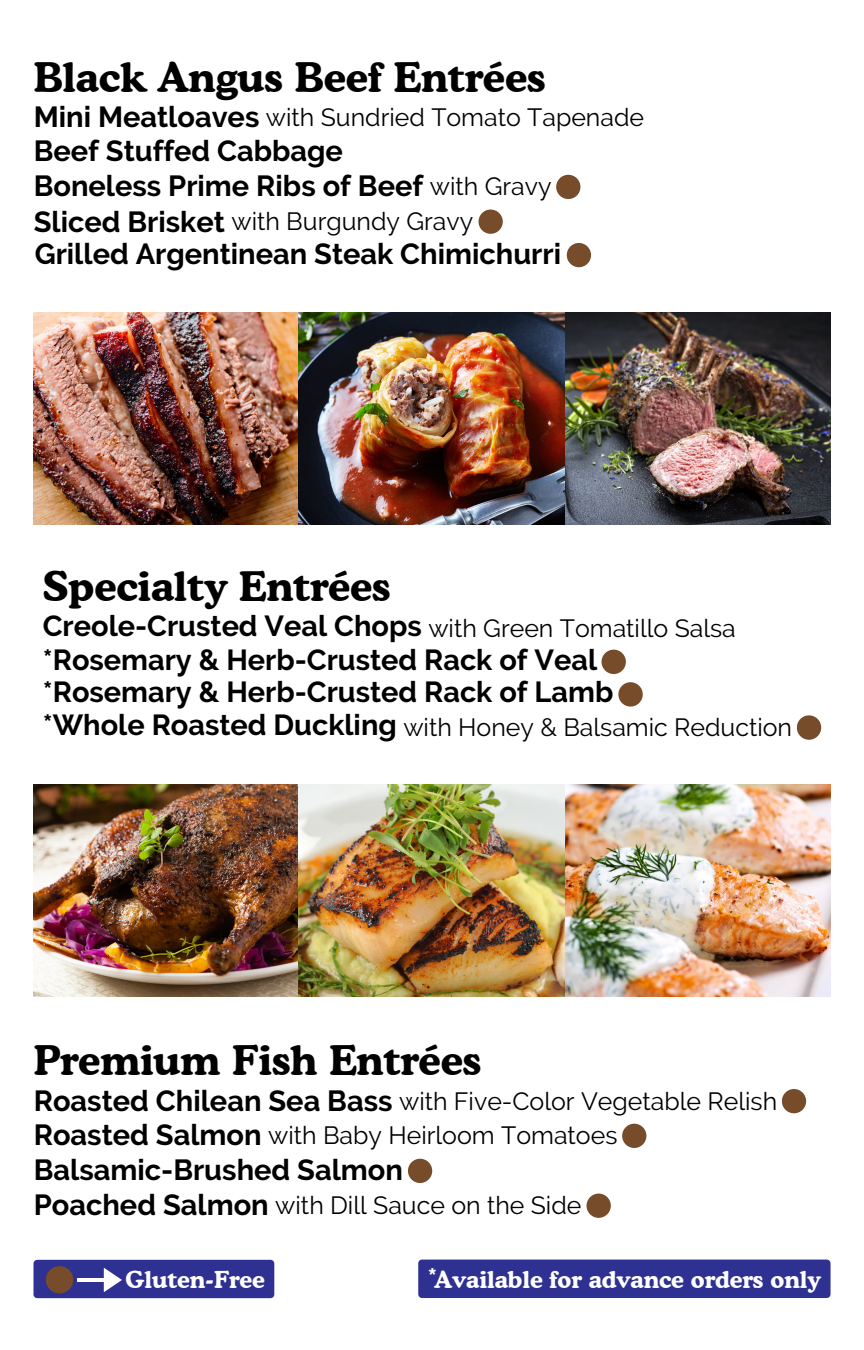
<style>
.page{position:relative;width:864px;height:1350px;background:#fff}
.page>*{position:absolute;margin:0;border:0;box-sizing:border-box;transform-origin:0 0}
.t1{font:700 40.73px "Cooper Lt BTW05";color:#000}
.t2{font:700 40.5px "Cooper Lt BTW05";color:#000}
.t3{font:700 29.03px/33.1px "Raleway";color:#000}
.t4{font:24.97px/34.6px "Raleway";color:#000}
.t5{font:700 23.4px "Cooper Lt BTW05";color:#fff}
.t6{font:700 23.18px "Cooper Lt BTW05";color:#fff}
.s1{font-weight:700;font-size:29.03px}
.s2{font-family:"Raleway";font-size:29.03px}
</style>
<div class="page">
<div style="left:602px;top:650px;width:24px;height:24px;background:#764c2a;border-radius:50%"></div>
<div style="left:618px;top:682px;width:25px;height:25px;background:#764c2a;border-radius:50%"></div>
<div style="left:797px;top:715px;width:24px;height:25px;background:#764c2a;border-radius:50%"></div>
<div style="left:556px;top:175px;width:24px;height:24px;background:#764c2a;border-radius:50%"></div>
<div style="left:479px;top:210px;width:24px;height:24px;background:#764c2a;border-radius:50%"></div>
<div style="left:567px;top:243px;width:24px;height:24px;background:#764c2a;border-radius:50%"></div>
<div style="left:782px;top:1089px;width:24px;height:24px;background:#764c2a;border-radius:50%"></div>
<div style="left:408px;top:1159px;width:24px;height:24px;background:#764c2a;border-radius:50%"></div>
<div style="left:587px;top:1194px;width:24px;height:24px;background:#764c2a;border-radius:50%"></div>
<div style="left:622px;top:1124px;width:24px;height:24px;background:#764c2a;border-radius:50%"></div>
<div style="left:418px;top:1260px;width:413px;height:38px;background:#2e3192;border-radius:4px"></div>
<div style="left:33px;top:1260px;width:241px;height:38px;background:#2e3192"></div>
<div style="left:46px;top:1266px;width:27px;height:27px;background:#764c2a;border-radius:50%"></div>
<img style="left:34px;top:784px;width:796px;height:213px">
<img style="left:34px;top:312px;width:796px;height:213px">
<h1 class="t1" style="left:34px;top:52px;width:513px">Black Angus Beef Entrées</h1>
<p class="t3" style="left:34px;top:100px;width:227px">Mini Meatloaves</p>
<p class="t4" style="left:266px;top:100px;width:380px">with Sundried Tomato Tapenade</p>
<p class="t3" style="left:34px;top:134px;width:311px">Beef Stuffed Cabbage</p>
<p class="t3" style="left:34px;top:169px;width:391px">Boneless Prime Ribs of Beef</p>
<p class="t4" style="left:231px;top:169px;width:322px;text-indent:198px">with Gravy with Burgundy Gravy</p>
<p class="t3" style="left:34px;top:205px;width:529px">Sliced Brisket<br>Grilled Argentinean Steak Chimichurri</p>
<h2 class="t2" style="left:43px;top:561px;width:349px">Specialty Entrées</h2>
<p class="t3" style="left:43px;top:610px;width:572px">Creole-Crusted Veal Chops<br>*Rosemary &amp; Herb-Crusted Rack of Veal *Rosemary &amp; Herb-Crusted Rack of Lamb *Whole Roasted Duckling</p>
<p class="t4" style="left:428px;top:611px;width:309px">with Green Tomatillo Salsa</p>
<p class="t4" style="left:403px;top:710px;width:390px">with Honey &amp; Balsamic Reduction</p>
<h1 class="t1" style="left:34px;top:1035px;width:449px">Premium Fish Entrées</h1>
<p class="t4" style="left:268px;top:1084px;width:510px;text-indent:-234px"><span class="s1">Roasted Chilean Sea Bass</span> with Five-Color Vegetable Relish with Baby Heirloom Tomatoes</p>
<p class="t3" style="left:34px;top:1118px;width:371px;line-height:34.9px">Roasted Salmon<br>Balsamic-Brushed Salmon<br>Poached Salmon</p>
<p class="t4" style="left:275px;top:1188px;width:308px">with Dill Sauce on the Side</p>
<p class="t6" style="left:125px;top:1265px;width:141px">Gluten-Free</p>
<p class="t5" style="left:428px;top:1265px;width:395px"><span class="s2">*</span>Available for advance orders only</p>
</div>
